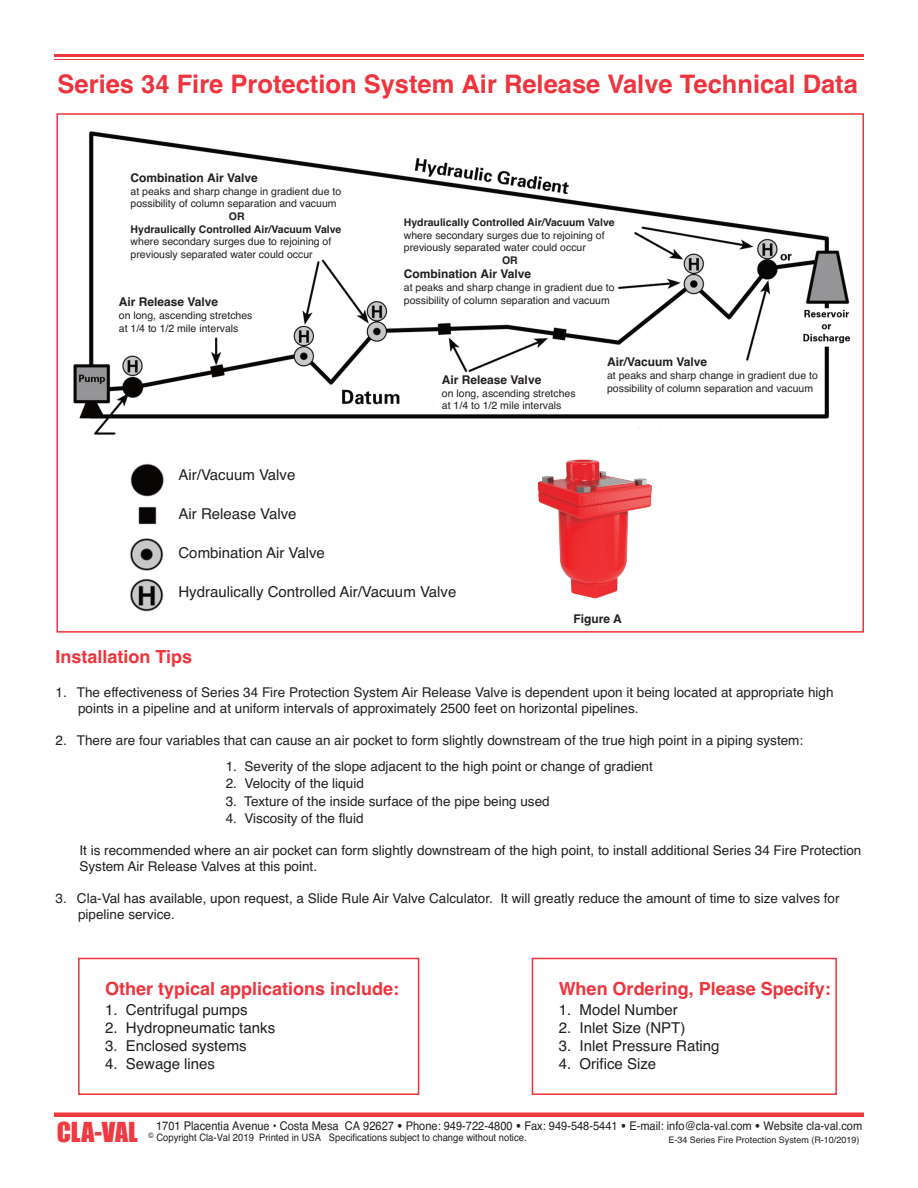
<style>
.page{position:relative;width:918px;height:1188px;background:#fff}
.page>*{position:absolute;margin:0;border:0;box-sizing:border-box;transform-origin:0 0}
.t1{font:700 25.5px "Helvetica";color:#ee343d}
.t2{font:25.5px "Impact";color:#ee3a41}
.t3{font:700 18px "Helvetica";color:#ee343d}
.t4{font:15px "Helvetica";color:#231f20}
.t5{font:13.5px/16.2px "Helvetica";color:#231f20}
.t6{font:12px "Helvetica";color:#231f20;scale:.92 1}
.t7{font:700 12px "Helvetica";color:#231f20}
.t8{font:10.5px/12.6px "Helvetica";color:#231f20}
.t9{font:700 10.5px/12.6px "Helvetica";color:#231f20;text-align:center}
.t10{font:10.35px "Helvetica";color:#231f20;scale:.92 1}
.t11{font:9px "Helvetica";color:#231f20}
.t12{font:7.5px "Arial";color:#231f20;scale:.92 1}
.s1{font-family:"Arial";font-weight:900}
</style>
<div class="page">
<div style="left:54px;top:1112px;width:810px;height:5px;background:#ee3a41"></div>
<hr style="left:54px;top:54px;width:810px;height:3px;background:#ee343d">
<hr style="left:54px;top:59px;width:810px;height:1px;background:#ee343d">
<div style="left:532px;top:958px;width:305px;height:137px;border:2px solid #ee343d"></div>
<img style="left:73px;top:131px;width:778px;height:304px">
<div style="left:78px;top:958px;width:341px;height:137px;border:2px solid #ee343d"></div>
<img style="left:130px;top:463px;width:34px;height:149px">
<img style="left:537px;top:459px;width:115px;height:140px">
<h1 class="t1" style="left:58px;top:69px;width:802px">Series 34 Fire Protection System Air Release Valve Technical Data</h1>
<p class="t7" style="left:131px;top:170px;width:129px">Combination Air Valve</p>
<p class="t8" style="left:131px;top:185px;width:212px">at peaks and sharp change in gradient due to possibility of column separation and vacuum</p>
<p class="t9" style="left:131px;top:210px;width:212px">OR<br>Hydraulically Controlled Air/Vacuum Valve</p>
<p class="t8" style="left:131px;top:235px;width:202px">where secondary surges due to rejoining of previously separated water could occur</p>
<p class="t7" style="left:119px;top:295px;width:101px">Air Release Valve</p>
<p class="t8" style="left:119px;top:309px;width:135px">on long, ascending stretches at 1/4 to 1/2 mile intervals</p>
<p class="t9" style="left:404px;top:216px;width:212px">Hydraulically Controlled Air/Vacuum Valve</p>
<p class="t8" style="left:404px;top:229px;width:202px">where secondary surges due to rejoining of previously separated water could occur</p>
<p class="t9" style="left:502px;top:254px;width:17px">OR</p>
<p class="t7" style="left:404px;top:266px;width:129px">Combination Air Valve</p>
<p class="t8" style="left:404px;top:281px;width:212px">at peaks and sharp change in gradient due to possibility of column separation and vacuum</p>
<p class="t7" style="left:442px;top:372px;width:101px">Air Release Valve</p>
<p class="t8" style="left:442px;top:387px;width:135px">on long, ascending stretches at 1/4 to 1/2 mile intervals</p>
<p class="t7" style="left:607px;top:355px;width:102px">Air/Vacuum Valve</p>
<p class="t8" style="left:607px;top:369px;width:212px">at peaks and sharp change in gradient due to possibility of column separation and vacuum</p>
<p class="t4" style="left:178px;top:466px;width:119px">Air/Vacuum Valve</p>
<p class="t4" style="left:178px;top:505px;width:120px">Air Release Valve</p>
<p class="t4" style="left:178px;top:544px;width:148px">Combination Air Valve</p>
<p class="t4" style="left:178px;top:583px;width:279px">Hydraulically Controlled Air/Vacuum Valve</p>
<p class="t7" style="left:574px;top:612px;width:50px">Figure A</p>
<h2 class="t3" style="left:56px;top:646px;width:138px">Installation Tips</h2>
<p class="t5" style="left:78px;top:684px;width:757px;text-indent:-23px">1. The effectiveness of Series 34 Fire Protection System Air Release Valve is dependent upon it being located at appropriate high points in a pipeline and at uniform intervals of approximately 2500 feet on horizontal pipelines.</p>
<p class="t5" style="left:56px;top:733px;width:749px">2. There are four variables that can cause an air pocket to form slightly downstream of the true high point in a piping system:</p>
<p class="t5" style="left:226px;top:759px;width:429px">1. Severity of the slope adjacent to the high point or change of gradient</p>
<p class="t5" style="left:226px;top:776px;width:140px">2. Velocity of the liquid</p>
<p class="t5" style="left:226px;top:793px;width:325px">3. Texture of the inside surface of the pipe being used</p>
<p class="t5" style="left:226px;top:810px;width:139px">4. Viscosity of the fluid</p>
<p class="t5" style="left:80px;top:842px;width:783px">It is recommended where an air pocket can form slightly downstream of the high point, to install additional Series 34 Fire Protection<br>System Air Release Valves at this point.</p>
<p class="t5" style="left:78px;top:890px;width:763px;text-indent:-23px">3. Cla-Val has available, upon request, a Slide Rule Air Valve Calculator. It will greatly reduce the amount of time to size valves for pipeline service.</p>
<h2 class="t3" style="left:105px;top:978px;width:296px">Other typical applications include:</h2>
<p class="t4" style="left:105px;top:1001px;width:144px">1. Centrifugal pumps</p>
<p class="t4" style="left:105px;top:1019px;width:172px">2. Hydropneumatic tanks</p>
<p class="t4" style="left:105px;top:1037px;width:143px">3. Enclosed systems</p>
<p class="t4" style="left:105px;top:1055px;width:112px">4. Sewage lines</p>
<h2 class="t3" style="left:559px;top:978px;width:274px">When Ordering, Please Specify:</h2>
<p class="t4" style="left:559px;top:1001px;width:121px">1. Model Number</p>
<p class="t4" style="left:559px;top:1019px;width:128px">2. Inlet Size (NPT)</p>
<p class="t4" style="left:559px;top:1037px;width:162px">3. Inlet Pressure Rating</p>
<p class="t4" style="left:559px;top:1055px;width:99px">4. Orifice Size</p>
<h1 class="t2" style="left:57px;top:1112px;width:83px">CLA-VAL</h1>
<p class="t6" style="left:156px;top:1116px;width:769px">1701 Placentia Avenue • Costa Mesa CA 92627 <span class="s1">•</span> Phone: 949-722-4800 <span class="s1">•</span> Fax: 949-548-5441 <span class="s1">•</span> E-mail: info@cla-val.com <span class="s1">•</span> Website cla-val.com</p>
<p class="t12" style="left:148px;top:1130px;width:7px">©</p>
<p class="t10" style="left:156px;top:1130px;width:404px">Copyright Cla-Val 2019 Printed in USA Specifications subject to change without notice.</p>
<p class="t11" style="left:668px;top:1135px;width:193px">E-34 Series Fire Protection System (R-10/2019)</p>
</div>
